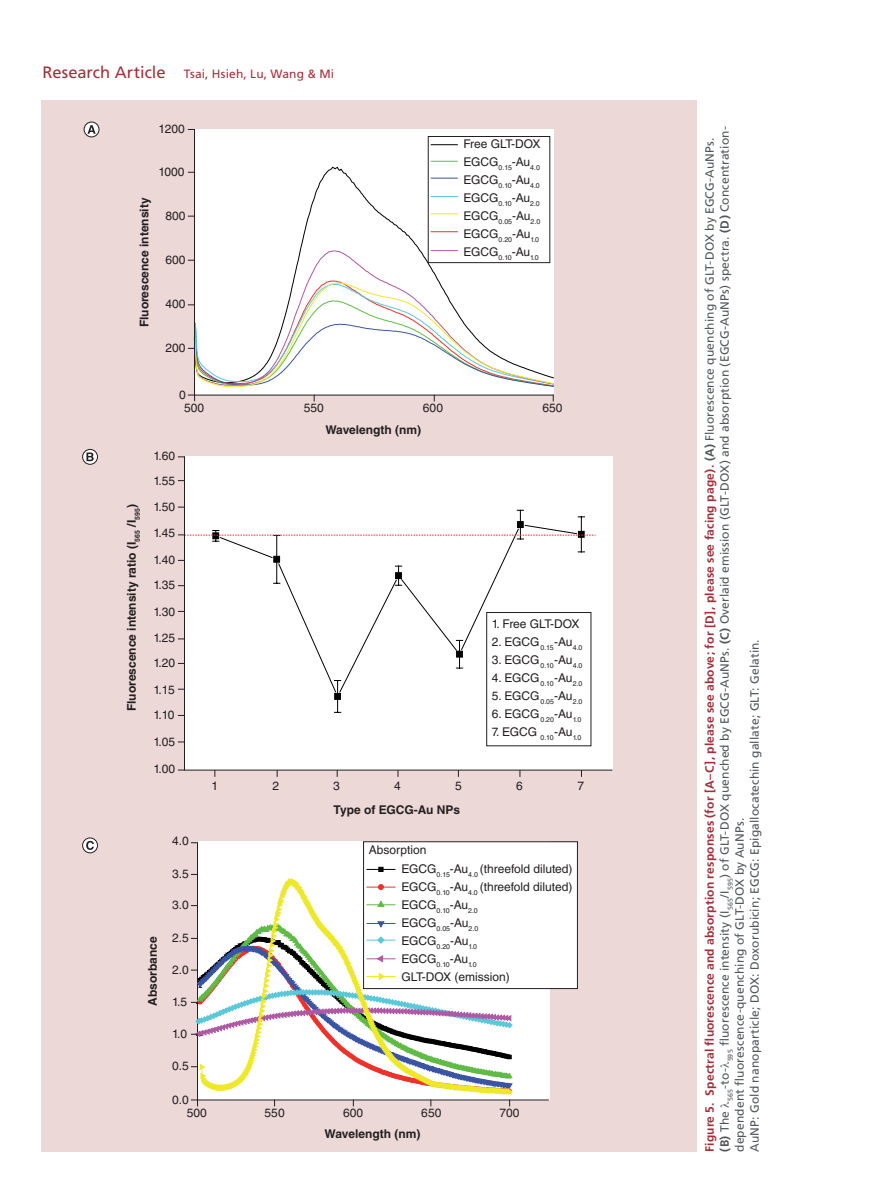
<style>
.page{position:relative;width:885px;height:1191px;background:#fff}
.page>*{position:absolute;margin:0;border:0;box-sizing:border-box;transform-origin:0 0}
.t1{font:12px/18px "Helvetica LT Std";color:#231f20}
.t2{font:12px/15px "Frutiger";letter-spacing:.01em;color:#52555a}
.t3{font:700 12px "Helvetica LT Std";color:#231f20}
.t4{font:12px "Frutiger";letter-spacing:.01em;color:#9f313a}
.t5{font:12px "Helvetica LT Std";letter-spacing:-.02em;color:#231f20}
.s1{font-size:16.5px}
.s2{font-weight:700;color:#9f313a}
.s3{font-weight:700}
</style>
<div class="page">
<div style="left:41px;top:100px;width:655px;height:1052px;background:#ecd8d6"></div>
<div style="left:194px;top:129px;width:360px;height:267px;background:#fff"></div>
<svg style="left:188px;top:280px;width:239px;height:107px;background:#f5f4f2"></svg>
<svg style="left:188px;top:395px;width:7px;height:6px"></svg>
<div style="left:184px;top:456px;width:429px;height:315px;background:#fff"></div>
<svg style="left:178px;top:531px;width:418px;height:6px;background:#f5e3e2"></svg>
<div style="left:197px;top:841px;width:352px;height:259px;background:#fff"></div>
<svg style="left:84px;top:122px;width:15px;height:15px"></svg>
<div style="left:84px;top:122px;width:15px;height:15px;border:1px solid #231f20;border-radius:50%"></div>
<svg style="left:87px;top:125px;width:9px;height:9px"></svg>
<svg style="left:83px;top:449px;width:14px;height:15px"></svg>
<div style="left:82px;top:449px;width:16px;height:16px;border:1px solid #231f20;border-radius:50%"></div>
<svg style="left:86px;top:452px;width:8px;height:9px"></svg>
<svg style="left:83px;top:838px;width:14px;height:15px"></svg>
<div style="left:82px;top:837px;width:16px;height:16px;border:1px solid #231f20;border-radius:50%"></div>
<svg style="left:86px;top:841px;width:8px;height:9px"></svg>
<svg style="left:427px;top:136px;width:164px;height:610px"></svg>
<div style="left:363px;top:841px;width:214px;height:148px;background:#fff;border:1px solid #231f20"></div>
<svg style="left:191px;top:867px;width:322px;height:238px"></svg>
<p class="t4" style="left:43px;top:67px;width:293px"><span class="s1">Research Article</span> Tsai, Hsieh, Lu, Wang &amp; Mi</p>
<p class="t3" style="left:137px;top:327px;width:131px;rotate:-90deg">Fluorescence intensity</p>
<p class="t1" style="left:158px;top:120px;width:28px">1200</p>
<p class="t1" style="left:158px;top:163px;width:28px">1000</p>
<p class="t1" style="left:165px;top:207px;width:22px">800</p>
<p class="t1" style="left:165px;top:251px;width:22px">600</p>
<p class="t1" style="left:165px;top:295px;width:22px">400</p>
<p class="t1" style="left:165px;top:339px;width:22px">200</p>
<p class="t1" style="left:184px;top:388px;width:22px;line-height:13.4px;text-indent:-5px">0<br>500</p>
<p class="t3" style="left:124px;top:711px;width:208px;rotate:-90deg">Fluorescence intensity ratio (I<sub>565</sub> /I<sub>595</sub>)</p>
<p class="t1" style="left:153px;top:442px;width:23px;line-height:26.1px;text-align:justify">1.60<br>1.55<br>1.50<br>1.45<br>1.40<br>1.35<br>1.30<br>1.25</p>
<p class="t1" style="left:153px;top:650px;width:23px;line-height:25.8px;text-align:justify">1.20<br>1.15<br>1.10</p>
<p class="t1" style="left:153px;top:732px;width:23px">1.05</p>
<p class="t1" style="left:153px;top:760px;width:23px">1.00</p>
<p class="t1" style="left:304px;top:399px;width:22px">550</p>
<p class="t1" style="left:423px;top:399px;width:22px">600</p>
<p class="t3" style="left:325px;top:422px;width:97px">Wavelength (nm)</p>
<p class="t1" style="left:463px;top:135px;width:78px;text-align:justify">Free GLT-DOX EGCG<sub>0.15</sub>-Au<sub>4.0<br></sub>EGCG<sub>0.10</sub>-Au<sub>4.0<br></sub>EGCG<sub>0.10</sub>-Au<sub>2.0<br></sub>EGCG<sub>0.05</sub>-Au<sub>2.0<br></sub>EGCG<sub>0.20</sub>-Au<sub>1.0<br></sub>EGCG<sub>0.10</sub>-Au<sub>1.0</sub></p>
<p class="t1" style="left:542px;top:399px;width:22px">650</p>
<p class="t5" style="left:491px;top:617px;width:89px">1. Free GLT-DOX</p>
<p class="t1" style="left:491px;top:633px;width:92px">2. EGCG<sub>0.15</sub>-Au<sub>4.0</sub></p>
<p class="t1" style="left:491px;top:651px;width:92px">3. EGCG<sub>0.10</sub>-Au<sub>4.0</sub></p>
<p class="t1" style="left:491px;top:669px;width:92px">4. EGCG<sub>0.10</sub>-Au<sub>2.0</sub></p>
<p class="t1" style="left:491px;top:687px;width:92px">5. EGCG<sub>0.05</sub>-Au<sub>2.0</sub></p>
<p class="t1" style="left:491px;top:705px;width:91px">6. EGCG<sub>0.20</sub>-Au<sub>1.0</sub></p>
<p class="t1" style="left:491px;top:723px;width:91px">7. EGCG <sub>0.10</sub>-Au<sub>1.0</sub></p>
<p class="t1" style="left:211px;top:776px;width:8px">1</p>
<p class="t1" style="left:272px;top:776px;width:8px">2</p>
<p class="t1" style="left:333px;top:776px;width:8px">3</p>
<p class="t1" style="left:394px;top:776px;width:8px">4</p>
<p class="t1" style="left:455px;top:776px;width:8px">5</p>
<p class="t1" style="left:516px;top:776px;width:8px">6</p>
<p class="t1" style="left:577px;top:776px;width:8px">7</p>
<p class="t3" style="left:145px;top:1006px;width:71px;rotate:-90deg">Absorbance</p>
<p class="t1" style="left:172px;top:832px;width:18px">4.0</p>
<p class="t1" style="left:172px;top:865px;width:18px">3.5</p>
<p class="t1" style="left:172px;top:895px;width:18px">3.0</p>
<p class="t1" style="left:172px;top:928px;width:18px">2.5</p>
<p class="t1" style="left:172px;top:960px;width:18px">2.0</p>
<p class="t1" style="left:172px;top:992px;width:16px">1.5</p>
<p class="t1" style="left:172px;top:1025px;width:16px">1.0</p>
<p class="t1" style="left:172px;top:1057px;width:18px">0.5</p>
<p class="t1" style="left:187px;top:1092px;width:22px;line-height:13.4px;text-indent:-15px">0.0<br>500</p>
<p class="t3" style="left:333px;top:802px;width:128px">Type of EGCG-Au NPs</p>
<p class="t1" style="left:368px;top:840px;width:59px">Absorption</p>
<p class="t1" style="left:401px;top:859px;width:172px">EGCG<sub>0.15</sub>-Au<sub>4.0</sub> (threefold diluted)<br>EGCG<sub>0.10</sub>-Au<sub>4.0</sub> (threefold diluted)<br>EGCG<sub>0.10</sub>-Au<sub>2.0<br></sub>EGCG<sub>0.05</sub>-Au<sub>2.0<br></sub>EGCG<sub>0.20</sub>-Au<sub>1.0<br></sub>EGCG<sub>0.10</sub>-Au<sub>1.0<br></sub>GLT-DOX (emission)</p>
<p class="t1" style="left:264px;top:1103px;width:22px">550</p>
<p class="t1" style="left:343px;top:1103px;width:22px">600</p>
<p class="t3" style="left:324px;top:1126px;width:97px">Wavelength (nm)</p>
<p class="t1" style="left:421px;top:1103px;width:22px">650</p>
<p class="t1" style="left:499px;top:1103px;width:22px">700</p>
<p class="t2" style="left:701px;top:1152px;width:1027px;rotate:-90deg"><span class="s2">Figure 5. Spectral fluorescence and absorption responses (for [A–C], please see above; for [D], please see facing page).</span> <span class="s3">(A)</span> Fluorescence quenching of GLT-DOX by EGCG-AuNPs. <span class="s3">(B)</span> The <sub>565</sub>-to- <sub>595</sub> fluorescence intensity (I<sub>565</sub>/I<sub>595</sub>) of GLT-DOX quenched by EGCG-AuNPs. <span class="s3">(C)</span> Overlaid emission (GLT-DOX) and absorption (EGCG-AuNPs) spectra. <span class="s3">(D)</span> Concentration&shy;dependent fluorescence-quenching of GLT-DOX by AuNPs.<br>AuNP: Gold nanoparticle; DOX: Doxorubicin; EGCG: Epigallocatechin gallate; GLT: Gelatin.</p>
</div>
